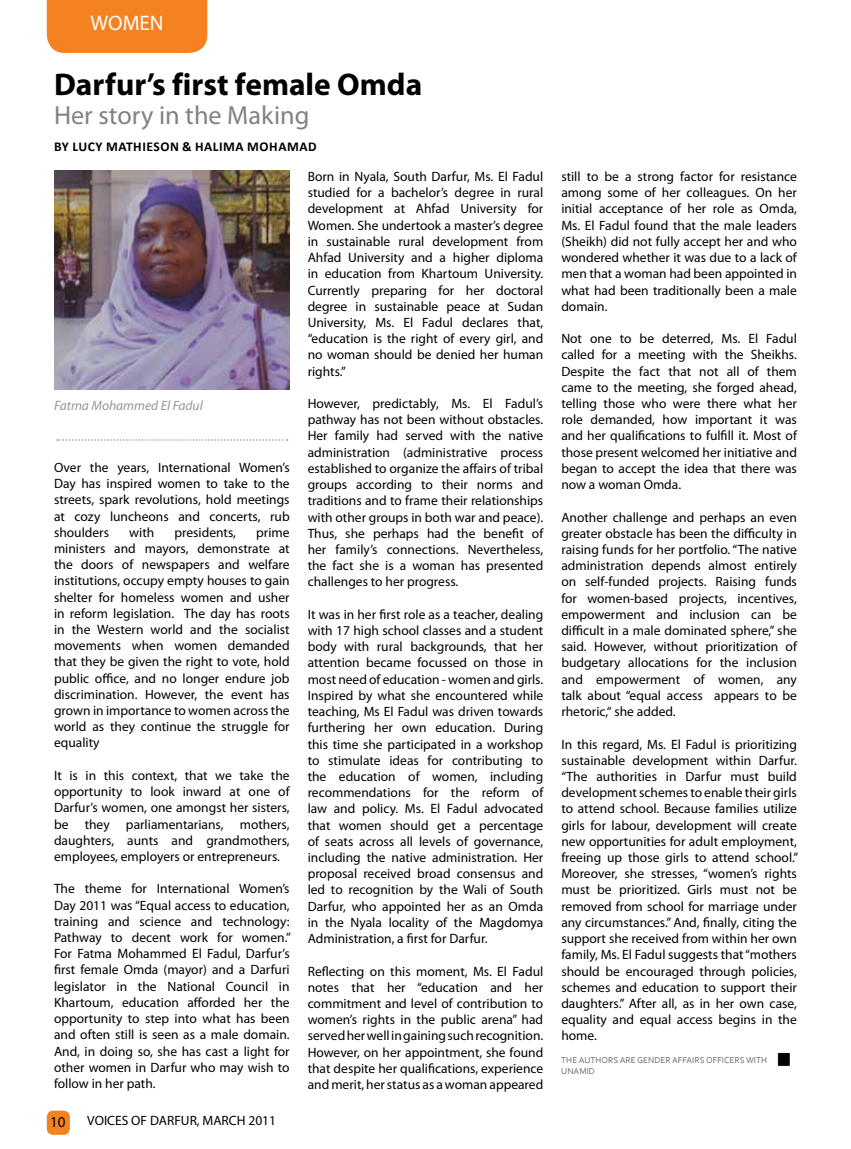
<style>
.page{position:relative;width:851px;height:1149px;background:#fff}
.page>*{position:absolute;margin:0;border:0;box-sizing:border-box;transform-origin:0 0}
.t1{font:700 31.5px "Myriad Pro";color:#000}
.t2{font:26.25px "Myriad Pro";color:#808285}
.t3{font:21px "Myriad Pro";color:#fff}
.t4{font:15px "Myriad Pro";color:#000}
.t5{font:13.5px/16.2px "Myriad Pro";color:#000;text-align:justify}
.t6{font:700 13.5px "Calibri";letter-spacing:.04em;color:#000}
.t7{font:italic 13.5px "Myriad Pro";color:#939598}
.t8{font:9px/10.8px "Corbel";color:#6d6e71}
</style>
<div class="page">
<div style="left:47px;top:1110px;width:23px;height:24px;background:#f58220;border-radius:6px"></div>
<div style="left:47px;top:0;width:160px;height:53px;background:#f58220"></div>
<img style="left:54px;top:171px;width:235px;height:218px">
<svg style="left:777px;top:1053px;width:12px;height:12px"></svg>
<svg style="left:57px;top:439px;width:230px;height:1px"></svg>
<h3 class="t3" style="left:90px;top:10px;width:75px">WOMEN</h3>
<h1 class="t1" style="left:54px;top:64px;width:370px">Darfur’s first female Omda</h1>
<h2 class="t2" style="left:54px;top:99px;width:257px">Her story in the Making</h2>
<p class="t6" style="left:54px;top:138px;width:27px">BY LUCY</p>
<p class="t6" style="left:106px;top:138px;width:45px">MATHIESON</p>
<p class="t6" style="left:182px;top:138px;width:46px">&amp; HALIMA</p>
<p class="t6" style="left:247px;top:138px;width:42px">MOHAMAD</p>
<p class="t7" style="left:54px;top:397px;width:150px">Fatma Mohammed El Fadul</p>
<p class="t5" style="left:54px;top:459px;width:237px">Over the years, International Women’s Day has inspired women to take to the streets, spark revolutions, hold meetings at cozy luncheons and concerts, rub shoulders</p>
<p class="t5" style="left:129px;top:523px;width:27px">with</p>
<p class="t5" style="left:174px;top:523px;width:63px">presidents,</p>
<p class="t5" style="left:54px;top:523px;width:237px;text-indent:202px">prime ministers and mayors, demonstrate at the doors of newspapers and welfare institutions, occupy empty houses to gain shelter for homeless women and usher in reform legislation. The day has roots in the Western world and the socialist movements when women demanded that they be given the right to vote, hold public office, and no longer endure job discrimination. However, the event has grown in importance to women across the world as they continue the struggle for equality</p>
<p class="t5" style="left:54px;top:766px;width:237px">It is in this context, that we take the opportunity to look inward at one of Darfur’s women, one amongst her sisters, be they parliamentarians, mothers, daughters, aunts and grandmothers, employees, employers or entrepreneurs.</p>
<p class="t5" style="left:54px;top:880px;width:238px">The theme for International Women’s Day 2011 was “Equal access to education, training and science and technology:<br>Pathway to decent work for women.” For Fatma Mohammed El Fadul, Darfur’s first female Omda (mayor) and a Darfuri legislator in the National Council in Khartoum, education afforded her the opportunity to step into what has been and often still is seen as a male domain.<br>And, in doing so, she has cast a light for other women in Darfur who may wish to follow in her path.</p>
<p class="t4" style="left:50px;top:1112px;width:17px">10</p>
<p class="t5" style="left:87px;top:1112px;width:190px">VOICES OF DARFUR, MARCH 2011</p>
<p class="t5" style="left:307px;top:168px;width:237px">Born in Nyala, South Darfur, Ms. El Fadul studied for a bachelor’s degree in rural development at Ahfad University for Women. She undertook a master’s degree in sustainable rural development from Ahfad University and a higher diploma in education from Khartoum University.<br>Currently preparing for her doctoral degree in sustainable peace at Sudan University, Ms. El Fadul declares that, “education is the right of every girl, and no woman should be denied her human rights.”</p>
<p class="t5" style="left:307px;top:395px;width:237px">However, predictably, Ms. El Fadul’s pathway has not been without obstacles.<br>Her family had served with the native administration (administrative process established to organize the affairs of tribal groups according to their norms and traditions and to frame their relationships with other groups in both war and peace).<br>Thus, she perhaps had the benefit of her family’s connections. Nevertheless, the fact she is a woman has presented challenges to her progress.</p>
<p class="t5" style="left:307px;top:605px;width:237px">It was in her first role as a teacher, dealing with 17 high school classes and a student body with rural backgrounds, that her attention became focussed on those in most need of education - women and girls.<br>Inspired by what she encountered while teaching, Ms El Fadul was driven towards furthering her own education. During this time she participated in a workshop to stimulate ideas for contributing to the education of women, including recommendations for the reform of law and policy. Ms. El Fadul advocated that women should get a percentage of seats across all levels of governance, including the native administration. Her proposal received broad consensus and led to recognition by the Wali of South Darfur, who appointed her as an Omda in the Nyala locality of the Magdomya Administration, a first for Darfur.</p>
<p class="t5" style="left:307px;top:962px;width:237px">Reflecting on this moment, Ms. El Fadul notes that her “education and her commitment and level of contribution to women’s rights in the public arena” had served her well in gaining such recognition.<br>However, on her appointment, she found that despite her qualifications, experience and merit, her status as a woman appeared</p>
<p class="t5" style="left:561px;top:168px;width:237px">still to be a strong factor for resistance among some of her colleagues. On her initial acceptance of her role as Omda, Ms. El Fadul found that the male leaders (Sheikh) did not fully accept her and who wondered whether it was due to a lack of men that a woman had been appointed in what had been traditionally been a male domain.</p>
<p class="t5" style="left:561px;top:330px;width:237px">Not one to be deterred, Ms. El Fadul called for a meeting with the Sheikhs.<br>Despite the fact that not all of them came to the meeting, she forged ahead, telling those who were there what her role demanded, how important it was and her qualifications to fulfill it. Most of those present welcomed her initiative and began to accept the idea that there was now a woman Omda.</p>
<p class="t5" style="left:561px;top:508px;width:237px">Another challenge and perhaps an even greater obstacle has been the difficulty in raising funds for her portfolio. “The native administration depends almost entirely on self-funded projects. Raising funds for women-based projects, incentives, empowerment and inclusion can be difficult in a male dominated sphere,” she said. However, without prioritization of budgetary allocations for the inclusion and empowerment of women, any talk about “equal access appears to be rhetoric,“ she added.</p>
<p class="t5" style="left:561px;top:735px;width:238px">In this regard, Ms. El Fadul is prioritizing sustainable development within Darfur. “The authorities in Darfur must build development schemes to enable their girls to attend school. Because families utilize girls for labour, development will create new opportunities for adult employment, freeing up those girls to attend school.” Moreover, she stresses, “women’s rights must be prioritized. Girls must not be removed from school for marriage under any circumstances.” And, finally, citing the support she received from within her own family, Ms. El Fadul suggests that “mothers should be encouraged through policies, schemes and education to support their daughters.” After all, as in her own case, equality and equal access begins in the home.</p>
<p class="t8" style="left:561px;top:1053px;width:207px">THE AUTHORS ARE GENDER AFFAIRS OFFICERS WITH<br>UNAMID</p>
</div>
